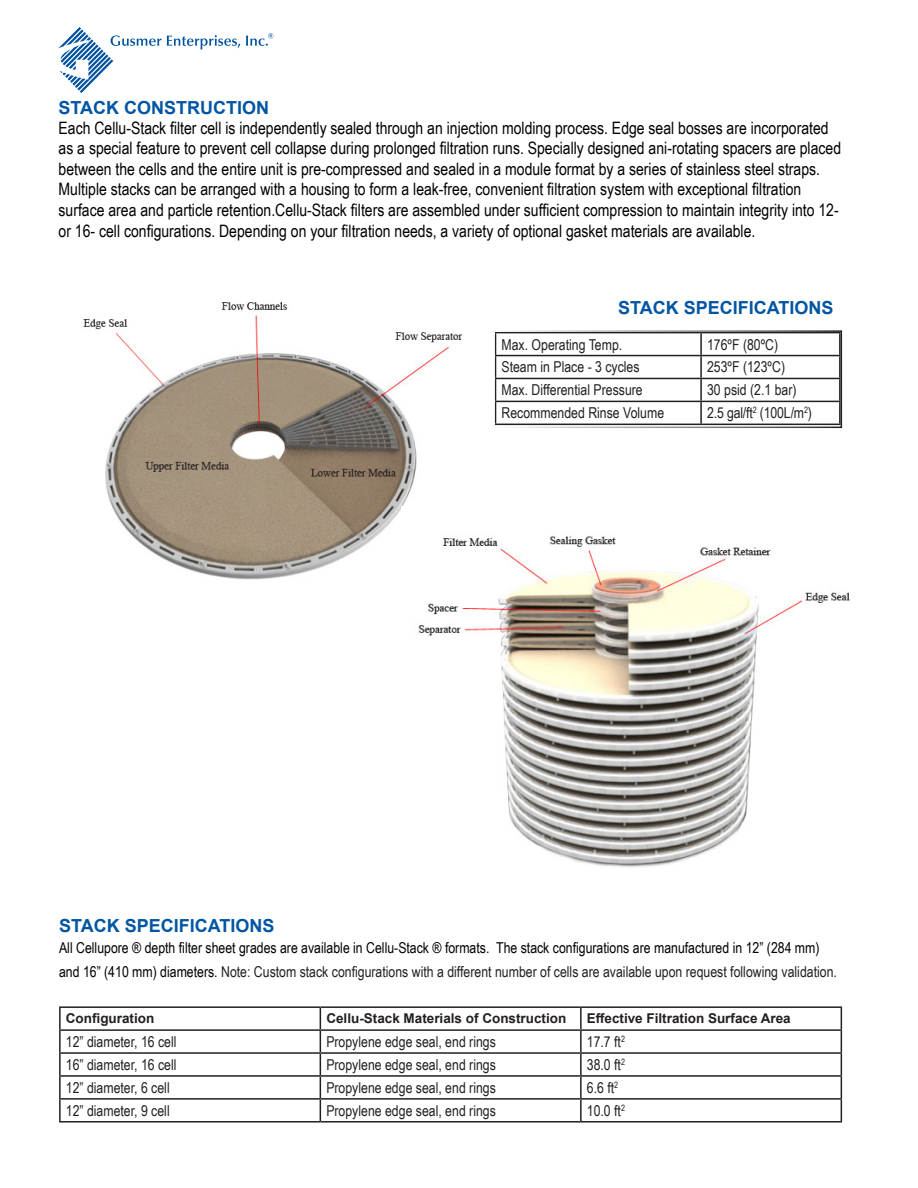
<style>
.page{position:relative;width:918px;height:1188px;background:#fff}
.page>*{position:absolute;margin:0;border:0;box-sizing:border-box;transform-origin:0 0}
.t1{font:700 18px "Arial";color:#0155a2}
.t2{font:17.1px/20.7px "Arial Narrow";color:#000}
.t3{font:15px "Arial Narrow";color:#231f20}
.t4{font:15px/24px "Arial Narrow";color:#000}
.t5{font:700 13.5px "Arial";color:#231f20}
.s1{color:#231f20}
</style>
<div class="page">
<img style="left:83px;top:302px;width:380px;height:278px">
<svg style="left:58px;top:27px;width:182px;height:66px"></svg>
<svg style="left:246px;top:33px;width:27px;height:13px"></svg>
<hr style="left:700px;top:333px;width:2px;height:22px;background:#231f20">
<hr style="left:495px;top:355px;width:206px;height:1px;background:#231f20">
<hr style="left:701px;top:355px;width:140px;height:1px;background:#231f20">
<hr style="left:700px;top:356px;width:2px;height:22px;background:#231f20">
<hr style="left:495px;top:378px;width:206px;height:1px;background:#231f20">
<hr style="left:701px;top:378px;width:140px;height:1px;background:#231f20">
<hr style="left:700px;top:379px;width:2px;height:22px;background:#231f20">
<hr style="left:495px;top:401px;width:206px;height:1px;background:#231f20">
<hr style="left:701px;top:401px;width:140px;height:1px;background:#231f20">
<hr style="left:700px;top:402px;width:2px;height:22px;background:#231f20">
<hr style="left:495px;top:424px;width:206px;height:1px;background:#231f20">
<hr style="left:701px;top:424px;width:140px;height:1px;background:#231f20">
<div style="left:493px;top:330px;width:349px;height:98px;border:2px solid #fff"></div>
<img style="left:401px;top:507px;width:449px;height:360px">
<hr style="left:59px;top:1006px;width:261px;height:2px;background:#231f20">
<hr style="left:59px;top:1008px;width:2px;height:21px;background:#231f20">
<hr style="left:320px;top:1006px;width:261px;height:2px;background:#231f20">
<hr style="left:581px;top:1006px;width:261px;height:2px;background:#231f20">
<hr style="left:580px;top:1008px;width:2px;height:21px;background:#231f20">
<hr style="left:59px;top:1029px;width:261px;height:2px;background:#231f20">
<hr style="left:59px;top:1031px;width:2px;height:21px;background:#231f20">
<hr style="left:320px;top:1029px;width:261px;height:2px;background:#231f20">
<hr style="left:581px;top:1029px;width:261px;height:2px;background:#231f20">
<hr style="left:580px;top:1031px;width:2px;height:21px;background:#231f20">
<hr style="left:59px;top:1052px;width:261px;height:2px;background:#231f20">
<hr style="left:59px;top:1054px;width:2px;height:21px;background:#231f20">
<hr style="left:320px;top:1052px;width:261px;height:2px;background:#231f20">
<hr style="left:581px;top:1052px;width:261px;height:2px;background:#231f20">
<hr style="left:580px;top:1054px;width:2px;height:21px;background:#231f20">
<hr style="left:59px;top:1075px;width:261px;height:2px;background:#231f20">
<hr style="left:59px;top:1077px;width:2px;height:21px;background:#231f20">
<hr style="left:320px;top:1075px;width:261px;height:2px;background:#231f20">
<hr style="left:581px;top:1075px;width:261px;height:2px;background:#231f20">
<hr style="left:580px;top:1077px;width:2px;height:21px;background:#231f20">
<hr style="left:59px;top:1098px;width:261px;height:2px;background:#231f20">
<hr style="left:59px;top:1100px;width:2px;height:21px;background:#231f20">
<hr style="left:320px;top:1098px;width:261px;height:2px;background:#231f20">
<svg style="left:320px;top:1008px;width:1px;height:113px"></svg>
<hr style="left:581px;top:1098px;width:261px;height:2px;background:#231f20">
<hr style="left:580px;top:1100px;width:2px;height:21px;background:#231f20">
<svg style="left:841px;top:1008px;width:1px;height:113px"></svg>
<hr style="left:59px;top:1121px;width:261px;height:2px;background:#231f20">
<hr style="left:320px;top:1121px;width:261px;height:2px;background:#231f20">
<hr style="left:581px;top:1121px;width:261px;height:2px;background:#231f20">
<p class="t1" style="left:59px;top:95px;width:212px">STACK CONSTRUCTION</p>
<p class="t2" style="left:59px;top:117px;width:784px">Each Cellu-Stack filter cell is independently sealed through an injection molding process. Edge seal bosses are incorporated as a special feature to prevent cell collapse during prolonged filtration runs. Specially designed ani-rotating spacers are placed between the cells and the entire unit is pre-compressed and sealed in a module format by a series of stainless steel straps.<br>Multiple stacks can be arranged with a housing to form a leak-free, convenient filtration system with exceptional filtration surface area and particle retention.Cellu-Stack filters are assembled under sufficient compression to maintain integrity into 12- or 16- cell configurations. Depending on your filtration needs, a variety of optional gasket materials are available.</p>
<p class="t1" style="left:618px;top:295px;width:217px">STACK SPECIFICATIONS</p>
<p class="t3" style="left:502px;top:333px;width:122px">Max. Operating Temp.</p>
<p class="t3" style="left:707px;top:333px;width:73px">176ºF (80ºC)</p>
<p class="t3" style="left:502px;top:356px;width:140px">Steam in Place - 3 cycles</p>
<p class="t3" style="left:707px;top:356px;width:80px">253ºF (123ºC)</p>
<p class="t3" style="left:502px;top:379px;width:143px">Max. Differential Pressure</p>
<p class="t3" style="left:707px;top:379px;width:91px">30 psid (2.1 bar)</p>
<p class="t3" style="left:502px;top:402px;width:164px">Recommended Rinse Volume</p>
<p class="t3" style="left:707px;top:402px;width:106px">2.5 gal/ft<sup>2</sup> (100L/m<sup>2</sup>)</p>
<p class="t1" style="left:59px;top:913px;width:217px">STACK SPECIFICATIONS</p>
<p class="t4" style="left:59px;top:935px;width:779px">All Cellupore ® depth filter sheet grades are available in Cellu-Stack ® formats. The stack configurations are manufactured in 12” (284 mm) and 16” (410 mm) diameters. <span class="s1">Note: Custom stack configurations with a different number of cells are available upon request following validation.</span></p>
<p class="t5" style="left:66px;top:1009px;width:90px">Configuration</p>
<p class="t5" style="left:326px;top:1009px;width:242px">Cellu-Stack Materials of Construction</p>
<p class="t5" style="left:587px;top:1009px;width:205px">Effective Filtration Surface Area</p>
<p class="t3" style="left:66px;top:1031px;width:112px">12” diameter, 16 cell</p>
<p class="t3" style="left:326px;top:1031px;width:171px">Propylene edge seal, end rings</p>
<p class="t3" style="left:587px;top:1031px;width:40px">17.7 ft<sup>2</sup></p>
<p class="t3" style="left:66px;top:1054px;width:112px">16” diameter, 16 cell</p>
<p class="t3" style="left:326px;top:1054px;width:171px">Propylene edge seal, end rings</p>
<p class="t3" style="left:587px;top:1054px;width:40px">38.0 ft<sup>2</sup></p>
<p class="t3" style="left:66px;top:1077px;width:105px">12” diameter, 6 cell</p>
<p class="t3" style="left:326px;top:1077px;width:171px">Propylene edge seal, end rings</p>
<p class="t3" style="left:587px;top:1077px;width:33px">6.6 ft<sup>2</sup></p>
<p class="t3" style="left:66px;top:1099px;width:105px">12” diameter, 9 cell</p>
<p class="t3" style="left:326px;top:1099px;width:171px">Propylene edge seal, end rings</p>
<p class="t3" style="left:587px;top:1099px;width:40px">10.0 ft<sup>2</sup></p>
</div>
